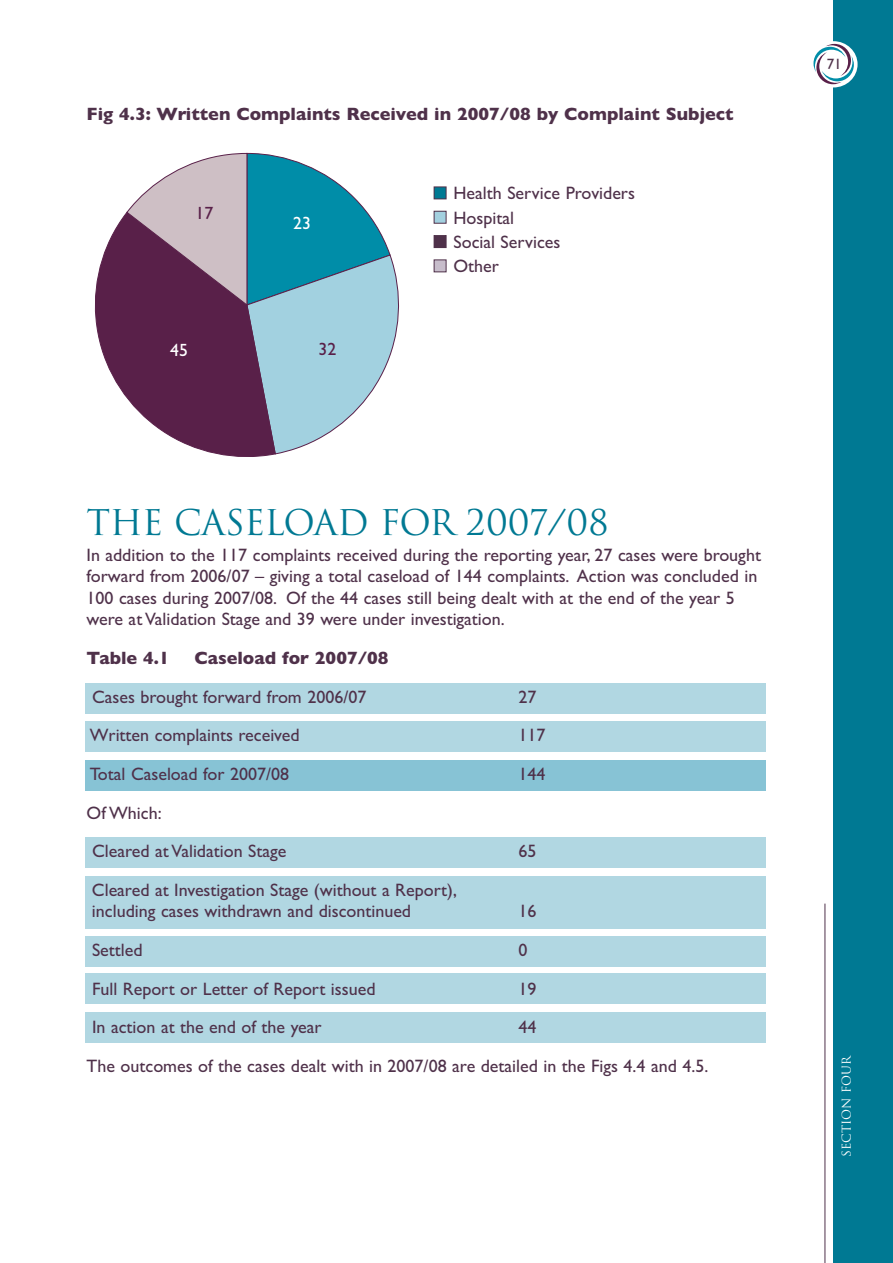
<style>
.page{position:relative;width:893px;height:1263px;background:#fff}
.page>*{position:absolute;margin:0;border:0;box-sizing:border-box;transform-origin:0 0}
.t1{font:34.5px "Trajan";letter-spacing:-.02em;color:#007993}
.t2{font:18px/21.6px "Gill Sans TT";color:#4f314a}
.t3{font:700 18px "Gill Sans";color:#4f314a}
.t4{font:17.7px "Gill Sans";color:#592049}
.t5{font:17.7px "Gill Sans";color:#fff}
.t6{font:15px "Gill Sans TT";color:#4f314a}
.t7{font:12px "Trajan";color:#fff}
</style>
<div class="page">
<div style="left:85px;top:683px;width:680px;height:30px;background:#b1d7e2"></div>
<div style="left:85px;top:721px;width:680px;height:31px;background:#b1d7e2"></div>
<div style="left:85px;top:760px;width:680px;height:31px;background:#87c3d5"></div>
<div style="left:85px;top:837px;width:680px;height:30px;background:#b1d7e2"></div>
<div style="left:85px;top:876px;width:680px;height:53px;background:#b1d7e2"></div>
<div style="left:85px;top:936px;width:680px;height:30px;background:#b1d7e2"></div>
<div style="left:85px;top:973px;width:680px;height:31px;background:#b1d7e2"></div>
<div style="left:85px;top:1012px;width:680px;height:31px;background:#b1d7e2"></div>
<div style="left:434px;top:260px;width:12px;height:11px;background:#c7bdcb"></div>
<div style="left:434px;top:259px;width:12px;height:13px;border:1px solid #4f314a"></div>
<div style="left:434px;top:236px;width:12px;height:11px;background:#4f314a"></div>
<div style="left:434px;top:235px;width:12px;height:13px;border:1px solid #4f314a"></div>
<div style="left:434px;top:212px;width:12px;height:11px;background:#a3d0df"></div>
<div style="left:434px;top:211px;width:12px;height:13px;border:1px solid #4f314a"></div>
<div style="left:434px;top:187px;width:12px;height:12px;background:#007993"></div>
<div style="left:434px;top:187px;width:12px;height:12px;border:1px solid #4f314a"></div>
<div style="left:833px;top:0;width:60px;height:1263px;background:#007993"></div>
<div style="left:809px;top:41px;width:48px;height:46px;background:#fff;border-radius:50%"></div>
<svg style="left:813px;top:44px;width:41px;height:40px"></svg>
<hr style="left:825px;top:903px;width:1px;height:360px;background:#4f314a">
<svg style="left:94px;top:213px;width:178px;height:244px"></svg>
<svg style="left:126px;top:153px;width:273px;height:302px"></svg>
<p class="t3" style="left:87px;top:103px;width:648px">Fig 4.3: Written Complaints Received in 2007/08 by Complaint Subject</p>
<p class="t4" style="left:196px;top:206px;width:19px">17</p>
<p class="t5" style="left:170px;top:343px;width:19px">45</p>
<p class="t5" style="left:293px;top:216px;width:19px">23</p>
<p class="t4" style="left:319px;top:343px;width:19px">32</p>
<p class="t2" style="left:453px;top:181px;width:183px;line-height:24.3px">Health Service Providers<br>Hospital<br>Social Services<br>Other</p>
<h1 class="t1" style="left:87px;top:503px;width:524px">THE CASELOAD FOR 2007/08</h1>
<p class="t2" style="left:87px;top:544px;width:676px">In addition to the 117 complaints received during the reporting year, 27 cases were brought forward from 2006/07 – giving a total caseload of 144 complaints. Action was concluded in 100 cases during 2007/08. Of the 44 cases still being dealt with at the end of the year 5 were at Validation Stage and 39 were under investigation.</p>
<p class="t3" style="left:87px;top:647px;width:85px">Table 4.1</p>
<p class="t3" style="left:195px;top:647px;width:196px">Caseload for 2007/08</p>
<p class="t2" style="left:92px;top:686px;width:276px">Cases brought forward from 2006/07</p>
<p class="t2" style="left:519px;top:686px;width:19px">27</p>
<p class="t2" style="left:90px;top:724px;width:211px">Written complaints received</p>
<p class="t2" style="left:519px;top:724px;width:28px">117</p>
<p class="t2" style="left:90px;top:763px;width:201px">Total Caseload for 2007/08</p>
<p class="t2" style="left:519px;top:763px;width:28px">144</p>
<p class="t2" style="left:92px;top:793px;width:196px;line-height:38.5px;text-indent:-6px">Of Which:<br>Cleared at Validation Stage</p>
<p class="t2" style="left:519px;top:840px;width:19px">65</p>
<p class="t2" style="left:92px;top:879px;width:366px">Cleared at Investigation Stage (without a Report), including cases withdrawn and discontinued</p>
<p class="t2" style="left:519px;top:900px;width:19px">16</p>
<p class="t2" style="left:92px;top:939px;width:52px">Settled</p>
<p class="t2" style="left:519px;top:939px;width:10px">0</p>
<p class="t2" style="left:92px;top:977px;width:285px">Full Report or Letter of Report issued</p>
<p class="t2" style="left:519px;top:977px;width:19px">19</p>
<p class="t2" style="left:92px;top:1016px;width:231px">In action at the end of the year</p>
<p class="t2" style="left:87px;top:1008px;width:623px;line-height:38.5px;text-indent:432px">44<br>The outcomes of the cases dealt with in 2007/08 are detailed in the Figs 4.4 and 4.5.</p>
<p class="t6" style="left:827px;top:55px;width:16px">71</p>
<p class="t7" style="left:840px;top:1157px;width:102px;rotate:-90deg">SECTION FOUR</p>
</div>
